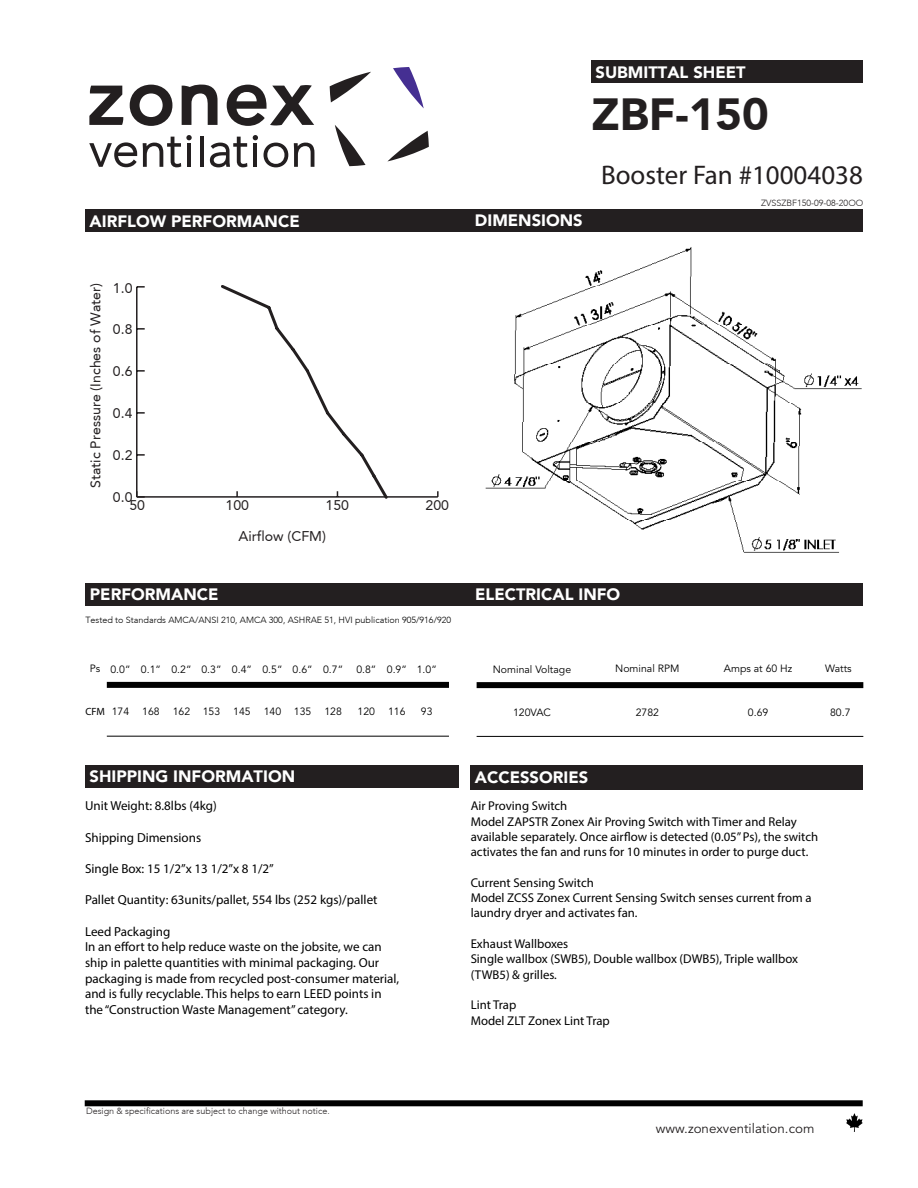
<style>
.page{position:relative;width:918px;height:1188px;background:#fff}
.page>*{position:absolute;margin:0;border:0;box-sizing:border-box;transform-origin:0 0}
.t1{font:900 45px "Avenir";color:#231f20}
.t2{font:27px "Myriad Pro";color:#231f20}
.t3{font:900 16.5px "Avenir";color:#fff}
.t4{font:14.1px "Avenir";color:#231f20}
.t5{font:13.05px "Myriad Pro";color:#000}
.t6{font:12.75px "Myriad Pro";color:#000}
.t7{font:10.5px "Avenir";color:#000}
.t8{font:10.5px "Myriad Pro";color:#000}
.t9{font:300 9px "Avenir";color:#231f20}
.t10{font:300 9px "Avenir";color:#000}
</style>
<div class="page">
<div style="left:85px;top:1100px;width:778px;height:6px;background:#000"></div>
<svg style="left:846px;top:1113px;width:17px;height:19px"></svg>
<svg style="left:264px;top:143px;width:24px;height:24px"></svg>
<svg style="left:89px;top:142px;width:48px;height:25px"></svg>
<svg style="left:143px;top:135px;width:49px;height:32px"></svg>
<hr style="left:187px;top:143px;width:4px;height:24px;background:#231f20">
<hr style="left:200px;top:137px;width:3px;height:30px;background:#231f20">
<svg style="left:210px;top:137px;width:37px;height:30px"></svg>
<svg style="left:253px;top:135px;width:5px;height:5px"></svg>
<hr style="left:253px;top:143px;width:4px;height:24px;background:#231f20">
<svg style="left:294px;top:143px;width:20px;height:24px"></svg>
<svg style="left:393px;top:67px;width:31px;height:41px"></svg>
<svg style="left:330px;top:72px;width:41px;height:31px"></svg>
<svg style="left:335px;top:125px;width:31px;height:41px"></svg>
<svg style="left:388px;top:131px;width:41px;height:30px"></svg>
<svg style="left:130px;top:85px;width:42px;height:41px"></svg>
<svg style="left:182px;top:84px;width:36px;height:41px"></svg>
<svg style="left:227px;top:85px;width:87px;height:41px"></svg>
<svg style="left:89px;top:86px;width:34px;height:39px"></svg>
<div style="left:591px;top:61px;width:272px;height:22px;background:#231f20"></div>
<img style="left:486px;top:247px;width:376px;height:306px">
<div style="left:471px;top:765px;width:392px;height:24px;background:#231f20"></div>
<div style="left:85px;top:766px;width:374px;height:22px;background:#231f20"></div>
<div style="left:85px;top:210px;width:778px;height:22px;background:#231f20"></div>
<div style="left:477px;top:682px;width:386px;height:6px;background:#000"></div>
<hr style="left:477px;top:736px;width:386px;height:1px;background:#000">
<hr style="left:107px;top:736px;width:342px;height:1px;background:#000">
<div style="left:107px;top:682px;width:342px;height:6px;background:#000"></div>
<div style="left:86px;top:583px;width:777px;height:22px;background:#231f20"></div>
<hr style="left:137px;top:496px;width:301px;height:2px;background:#231f20">
<hr style="left:136px;top:287px;width:2px;height:210px;background:#231f20">
<svg style="left:136px;top:491px;width:9px;height:7px"></svg>
<svg style="left:138px;top:454px;width:7px;height:2px"></svg>
<svg style="left:138px;top:412px;width:7px;height:2px"></svg>
<svg style="left:138px;top:370px;width:7px;height:2px"></svg>
<svg style="left:138px;top:328px;width:7px;height:2px"></svg>
<svg style="left:137px;top:286px;width:8px;height:2px"></svg>
<svg style="left:218px;top:285px;width:172px;height:214px"></svg>
<p class="t3" style="left:596px;top:63px;width:152px">SUBMITTAL SHEET</p>
<p class="t1" style="left:591px;top:87px;width:179px">ZBF-150</p>
<p class="t2" style="left:601px;top:158px;width:263px">Booster Fan #10004038</p>
<p class="t3" style="left:90px;top:211px;width:212px">AIRFLOW PERFORMANCE</p>
<p class="t4" style="left:87px;top:488px;width:206px;rotate:-90deg">Static Pressure (Inches of Water)</p>
<p class="t4" style="left:113px;top:279px;width:21px">1.0</p>
<p class="t4" style="left:113px;top:321px;width:21px">0.8</p>
<p class="t4" style="left:113px;top:363px;width:21px">0.6</p>
<p class="t4" style="left:113px;top:405px;width:21px">0.4</p>
<p class="t4" style="left:113px;top:447px;width:21px">0.2</p>
<p class="t4" style="left:113px;top:489px;width:21px">0.0</p>
<p class="t4" style="left:129px;top:497px;width:17px">50</p>
<p class="t4" style="left:226px;top:497px;width:25px">100</p>
<p class="t4" style="left:326px;top:497px;width:25px">150</p>
<p class="t4" style="left:426px;top:497px;width:25px">200</p>
<p class="t4" style="left:239px;top:528px;width:89px">Airflow (CFM)</p>
<p class="t3" style="left:90px;top:584px;width:130px">PERFORMANCE</p>
<p class="t10" style="left:85px;top:615px;width:367px">Tested to Standards AMCA/ANSI 210, AMCA 300, ASHRAE 51, HVI publication 905/916/920</p>
<p class="t3" style="left:475px;top:210px;width:109px">DIMENSIONS</p>
<p class="t3" style="left:475px;top:584px;width:147px">ELECTRICAL INFO</p>
<p class="t9" style="left:761px;top:198px;width:104px">ZVSSZBF150-09-08-20OO</p>
<p class="t7" style="left:90px;top:662px;width:12px">Ps</p>
<p class="t7" style="left:615px;top:663px;width:66px">Nominal RPM</p>
<p class="t7" style="left:724px;top:663px;width:70px">Amps at 60 Hz</p>
<p class="t7" style="left:825px;top:663px;width:28px">Watts</p>
<p class="t7" style="left:493px;top:663px;width:80px">Nominal Voltage</p>
<p class="t7" style="left:417px;top:663px;width:22px">1.0”</p>
<p class="t7" style="left:421px;top:705px;width:13px">93</p>
<p class="t7" style="left:110px;top:663px;width:22px">0.0”</p>
<p class="t7" style="left:112px;top:706px;width:19px">174</p>
<p class="t7" style="left:513px;top:707px;width:39px">120VAC</p>
<p class="t7" style="left:141px;top:663px;width:22px">0.1”</p>
<p class="t7" style="left:142px;top:706px;width:19px">168</p>
<p class="t7" style="left:636px;top:707px;width:25px">2782</p>
<p class="t7" style="left:171px;top:663px;width:22px">0.2”</p>
<p class="t7" style="left:173px;top:706px;width:19px">162</p>
<p class="t7" style="left:748px;top:707px;width:22px">0.69</p>
<p class="t7" style="left:201px;top:663px;width:22px">0.3”</p>
<p class="t7" style="left:203px;top:706px;width:19px">153</p>
<p class="t7" style="left:830px;top:707px;width:22px">80.7</p>
<p class="t7" style="left:232px;top:663px;width:22px">0.4”</p>
<p class="t7" style="left:233px;top:706px;width:19px">145</p>
<p class="t7" style="left:262px;top:663px;width:22px">0.5”</p>
<p class="t7" style="left:264px;top:706px;width:19px">140</p>
<p class="t7" style="left:293px;top:663px;width:22px">0.6”</p>
<p class="t7" style="left:294px;top:706px;width:19px">135</p>
<p class="t7" style="left:323px;top:663px;width:22px">0.7”</p>
<p class="t7" style="left:324px;top:706px;width:19px">128</p>
<p class="t7" style="left:356px;top:663px;width:22px">0.8”</p>
<p class="t7" style="left:358px;top:706px;width:19px">120</p>
<p class="t7" style="left:387px;top:663px;width:22px">0.9”</p>
<p class="t7" style="left:388px;top:706px;width:19px">116</p>
<p class="t8" style="left:85px;top:705px;width:21px">CFM</p>
<p class="t3" style="left:90px;top:767px;width:207px">SHIPPING INFORMATION</p>
<p class="t3" style="left:475px;top:767px;width:115px">ACCESSORIES</p>
<p class="t5" style="left:85px;top:798px;width:133px">Unit Weight: 8.8lbs (4kg)</p>
<p class="t5" style="left:85px;top:829px;width:118px">Shipping Dimensions</p>
<p class="t5" style="left:85px;top:861px;width:190px">Single Box: 15 1/2”x 13 1/2”x 8 1/2”</p>
<p class="t5" style="left:85px;top:892px;width:294px">Pallet Quantity: 63units/pallet, 554 lbs (252 kgs)/pallet</p>
<p class="t5" style="left:85px;top:923px;width:87px">Leed Packaging</p>
<p class="t5" style="left:85px;top:939px;width:298px">In an effort to help reduce waste on the jobsite, we can</p>
<p class="t5" style="left:85px;top:955px;width:296px">ship in palette quantities with minimal packaging. Our</p>
<p class="t5" style="left:85px;top:970px;width:316px">packaging is made from recycled post-consumer material,</p>
<p class="t5" style="left:85px;top:986px;width:298px">and is fully recyclable. This helps to earn LEED points in</p>
<p class="t5" style="left:85px;top:1002px;width:264px">the “Construction Waste Management” category.</p>
<p class="t9" style="left:86px;top:1106px;width:245px">Design &amp; specifications are subject to change without notice.</p>
<p class="t6" style="left:471px;top:798px;width:98px">Air Proving Switch</p>
<p class="t6" style="left:471px;top:813px;width:328px">Model ZAPSTR Zonex Air Proving Switch with Timer and Relay</p>
<p class="t6" style="left:471px;top:829px;width:349px">available separately. Once airflow is detected (0.05” Ps), the switch</p>
<p class="t6" style="left:471px;top:844px;width:339px">activates the fan and runs for 10 minutes in order to purge duct.</p>
<p class="t6" style="left:471px;top:875px;width:125px">Current Sensing Switch</p>
<p class="t6" style="left:471px;top:890px;width:343px">Model ZCSS Zonex Current Sensing Switch senses current from a</p>
<p class="t6" style="left:471px;top:905px;width:168px">laundry dryer and activates fan.</p>
<p class="t6" style="left:471px;top:936px;width:99px">Exhaust Wallboxes</p>
<p class="t6" style="left:471px;top:951px;width:329px">Single wallbox (SWB5), Double wallbox (DWB5), Triple wallbox</p>
<p class="t6" style="left:471px;top:966px;width:88px">(TWB5) &amp; grilles.</p>
<p class="t6" style="left:471px;top:997px;width:47px">Lint Trap</p>
<p class="t6" style="left:471px;top:1012px;width:141px">Model ZLT Zonex Lint Trap</p>
</div>
